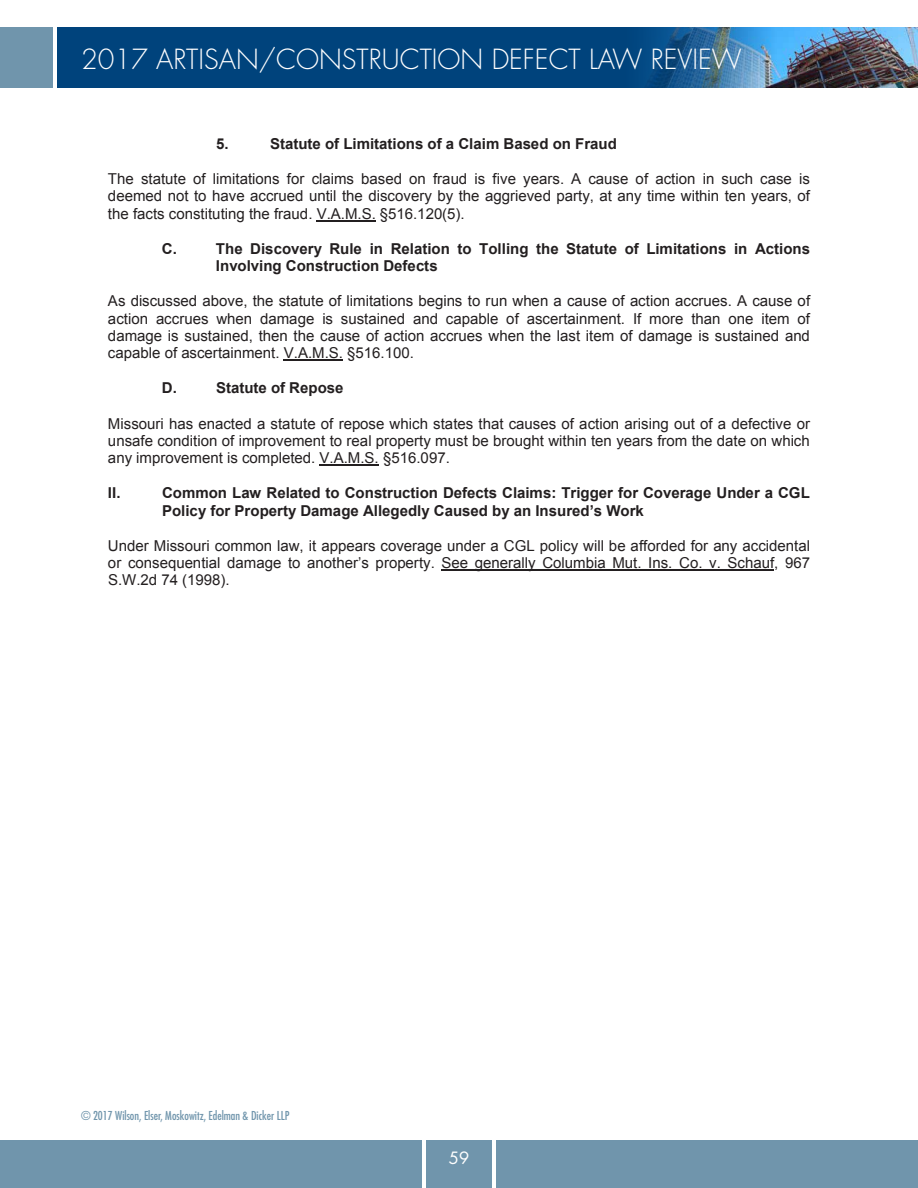
<style>
.page{position:relative;width:918px;height:1188px;background:#fff}
.page>*{position:absolute;margin:0;border:0;box-sizing:border-box;transform-origin:0 0}
.t1{font:300 27px "Futura Std";color:#fff}
.t2{font:16.5px "Futura Std";color:#fff}
.t3{font:15px/17.2px "Arial";color:#231f20;text-align:justify}
.t4{font:700 15px/17.2px "Arial";color:#231f20}
.t5{font:condensed 12px "Futura Std";color:#7095ac}
</style>
<div class="page">
<div style="left:497px;top:1141px;width:421px;height:47px;background:#7095ac"></div>
<div style="left:426px;top:1141px;width:66px;height:47px;background:#7095ac"></div>
<div style="left:0;top:1141px;width:421px;height:47px;background:#7095ac"></div>
<div style="left:57px;top:27px;width:861px;height:61px;background:#00437c"></div>
<img style="left:646px;top:27px;width:272px;height:61px">
<div style="left:0;top:27px;width:52px;height:61px;background:#7095ac"></div>
<hr style="left:316px;top:220px;width:60px;height:1px;background:#231f20">
<hr style="left:284px;top:360px;width:59px;height:1px;background:#231f20">
<hr style="left:320px;top:465px;width:59px;height:1px;background:#231f20">
<hr style="left:442px;top:570px;width:332px;height:1px;background:#231f20">
<h1 class="t1" style="left:81px;top:42px;width:662px">2017 ARTISAN/CONSTRUCTION DEFECT LAW REVIEW</h1>
<p class="t4" style="left:216px;top:136px;width:14px">5.</p>
<p class="t4" style="left:270px;top:136px;width:348px">Statute of Limitations of a Claim Based on Fraud</p>
<p class="t3" style="left:108px;top:170px;width:704px">The statute of limitations for claims based on fraud is five years. A cause of action in such case is deemed not to have accrued until the discovery by the aggrieved party, at any time within ten years, of the facts constituting the fraud. V.A.M.S. §516.120(5).</p>
<p class="t4" style="left:162px;top:241px;width:17px">C.</p>
<p class="t4" style="left:216px;top:241px;width:596px">The Discovery Rule in Relation to Tolling the Statute of Limitations in Actions<br>Involving Construction Defects</p>
<p class="t3" style="left:108px;top:293px;width:704px">As discussed above, the statute of limitations begins to run when a cause of action accrues. A cause of action accrues when damage is sustained and capable of ascertainment. If more than one item of damage is sustained, then the cause of action accrues when the last item of damage is sustained and capable of ascertainment. V.A.M.S. §516.100.</p>
<p class="t4" style="left:162px;top:380px;width:17px">D.</p>
<p class="t4" style="left:216px;top:380px;width:129px">Statute of Repose</p>
<p class="t3" style="left:108px;top:415px;width:704px">Missouri has enacted a statute of repose which states that causes of action arising out of a defective or unsafe condition of improvement to real property must be brought within ten years from the date on which any improvement is completed. V.A.M.S. §516.097.</p>
<p class="t4" style="left:108px;top:485px;width:14px">II.</p>
<p class="t4" style="left:162px;top:485px;width:649px">Common Law Related to Construction Defects Claims: Trigger for Coverage Under a CGL<br>Policy for Property Damage Allegedly Caused by an Insured’s Work</p>
<p class="t3" style="left:108px;top:537px;width:704px">Under Missouri common law, it appears coverage under a CGL policy will be afforded for any accidental or consequential damage to another’s property. See generally Columbia Mut. Ins. Co. v. Schauf, 967<br>S.W.2d 74 (1998).</p>
<p class="t5" style="left:81px;top:1109px;width:210px">© 2017 Wilson, Elser, Moskowitz, Edelman &amp; Dicker LLP</p>
<p class="t2" style="left:449px;top:1147px;width:22px">59</p>
</div>
